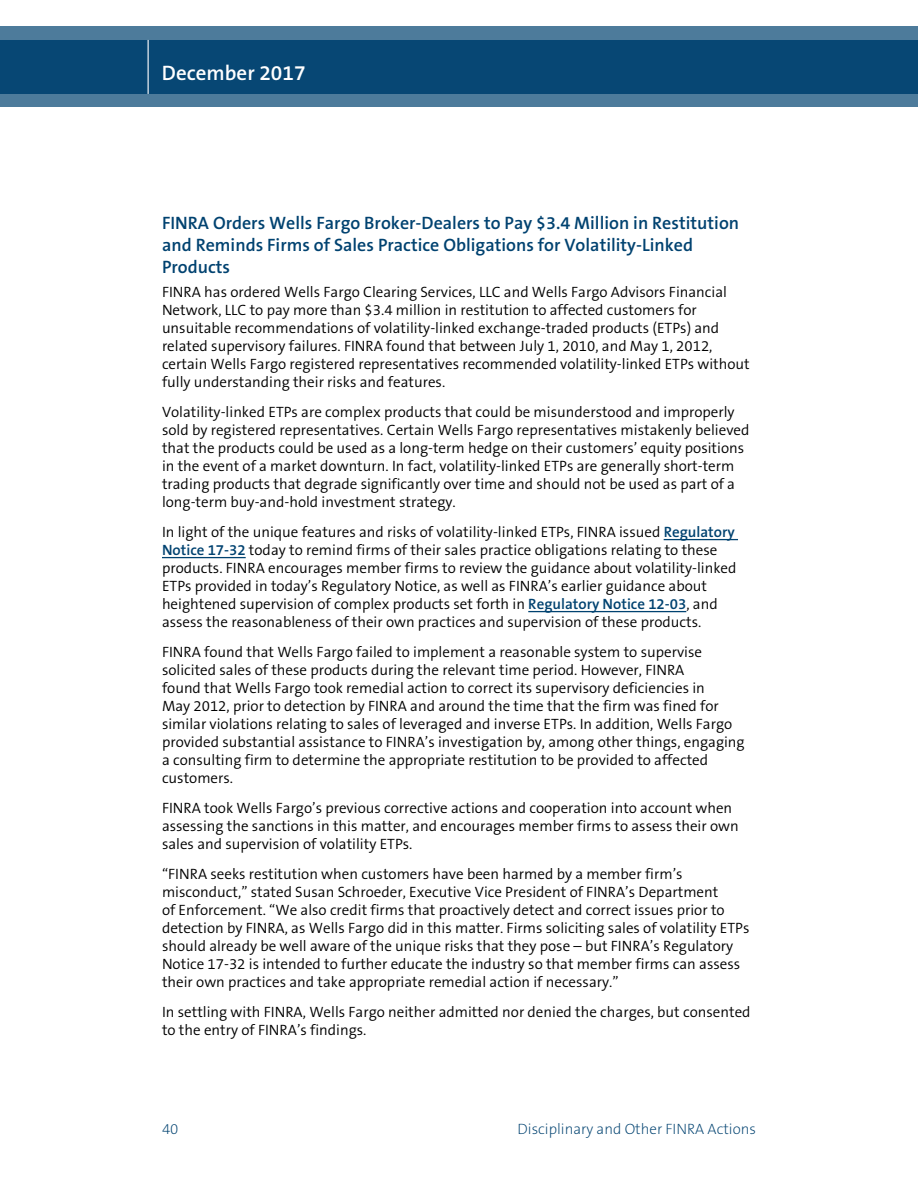
<style>
.page{position:relative;width:918px;height:1188px;background:#fff}
.page>*{position:absolute;margin:0;border:0;box-sizing:border-box;transform-origin:0 0}
.t1{font:600 21px "The Sans B6";color:#fff}
.t2{font:600 18px/21.6px "The Sans B6";color:#004270}
.t3{font:300 15px/18px "The Sans B4";color:#000}
.t4{font:200 15px "The Sans B2";color:#004270}
.s1{font-family:"The Sans B6";font-weight:600;color:#004270}
</style>
<div class="page">
<svg style="left:0;top:26px;width:918px;height:81px;background:#1e5881"></svg>
<hr style="left:148px;top:40px;width:1px;height:54px;background:#fff">
<hr style="left:664px;top:539px;width:74px;height:1px;background:#004270">
<hr style="left:162px;top:557px;width:84px;height:1px;background:#004270">
<hr style="left:528px;top:611px;width:158px;height:1px;background:#004270">
<h1 class="t1" style="left:162px;top:62px;width:145px">December 2017</h1>
<p class="t2" style="left:162px;top:213px;width:579px">FINRA Orders Wells Fargo Broker-Dealers to Pay $3.4 Million in Restitution and Reminds Firms of Sales Practice Obligations for Volatility-Linked<br>Products</p>
<p class="t3" style="left:162px;top:283px;width:589px">FINRA has ordered Wells Fargo Clearing Services, LLC and Wells Fargo Advisors Financial Network, LLC to pay more than $3.4 million in restitution to affected customers for unsuitable recommendations of volatility-linked exchange-traded products (ETPs) and related supervisory failures. FINRA found that between July 1, 2010, and May 1, 2012, certain Wells Fargo registered representatives recommended volatility-linked ETPs without fully understanding their risks and features.</p>
<p class="t3" style="left:162px;top:403px;width:589px">Volatility-linked ETPs are complex products that could be misunderstood and improperly sold by registered representatives. Certain Wells Fargo representatives mistakenly believed that the products could be used as a long-term hedge on their customers’ equity positions in the event of a market downturn. In fact, volatility-linked ETPs are generally short-term trading products that degrade significantly over time and should not be used as part of a long-term buy-and-hold investment strategy.</p>
<p class="t3" style="left:162px;top:523px;width:576px">In light of the unique features and risks of volatility-linked ETPs, FINRA issued <span class="s1">Regulatory Notice 17-32</span> today to remind firms of their sales practice obligations relating to these products. FINRA encourages member firms to review the guidance about volatility-linked ETPs provided in today’s Regulatory Notice, as well as FINRA’s earlier guidance about heightened supervision of complex products set forth in <span class="s1">Regulatory Notice 12-03</span>, and assess the reasonableness of their own practices and supervision of these products.</p>
<p class="t3" style="left:162px;top:643px;width:584px">FINRA found that Wells Fargo failed to implement a reasonable system to supervise solicited sales of these products during the relevant time period. However, FINRA<br>found that Wells Fargo took remedial action to correct its supervisory deficiencies in<br>May 2012, prior to detection by FINRA and around the time that the firm was fined for similar violations relating to sales of leveraged and inverse ETPs. In addition, Wells Fargo provided substantial assistance to FINRA’s investigation by, among other things, engaging a consulting firm to determine the appropriate restitution to be provided to affected customers.</p>
<p class="t3" style="left:162px;top:799px;width:578px">FINRA took Wells Fargo’s previous corrective actions and cooperation into account when assessing the sanctions in this matter, and encourages member firms to assess their own sales and supervision of volatility ETPs.</p>
<p class="t3" style="left:162px;top:865px;width:589px">“FINRA seeks restitution when customers have been harmed by a member firm’s misconduct,” stated Susan Schroeder, Executive Vice President of FINRA’s Department<br>of Enforcement. “We also credit firms that proactively detect and correct issues prior to detection by FINRA, as Wells Fargo did in this matter. Firms soliciting sales of volatility ETPs should already be well aware of the unique risks that they pose – but FINRA’s Regulatory Notice 17-32 is intended to further educate the industry so that member firms can assess their own practices and take appropriate remedial action if necessary.”</p>
<p class="t3" style="left:162px;top:1003px;width:590px">In settling with FINRA, Wells Fargo neither admitted nor denied the charges, but consented to the entry of FINRA’s findings.</p>
<p class="t4" style="left:162px;top:1121px;width:18px">40</p>
<p class="t4" style="left:518px;top:1121px;width:240px">Disciplinary and Other FINRA Actions</p>
</div>
